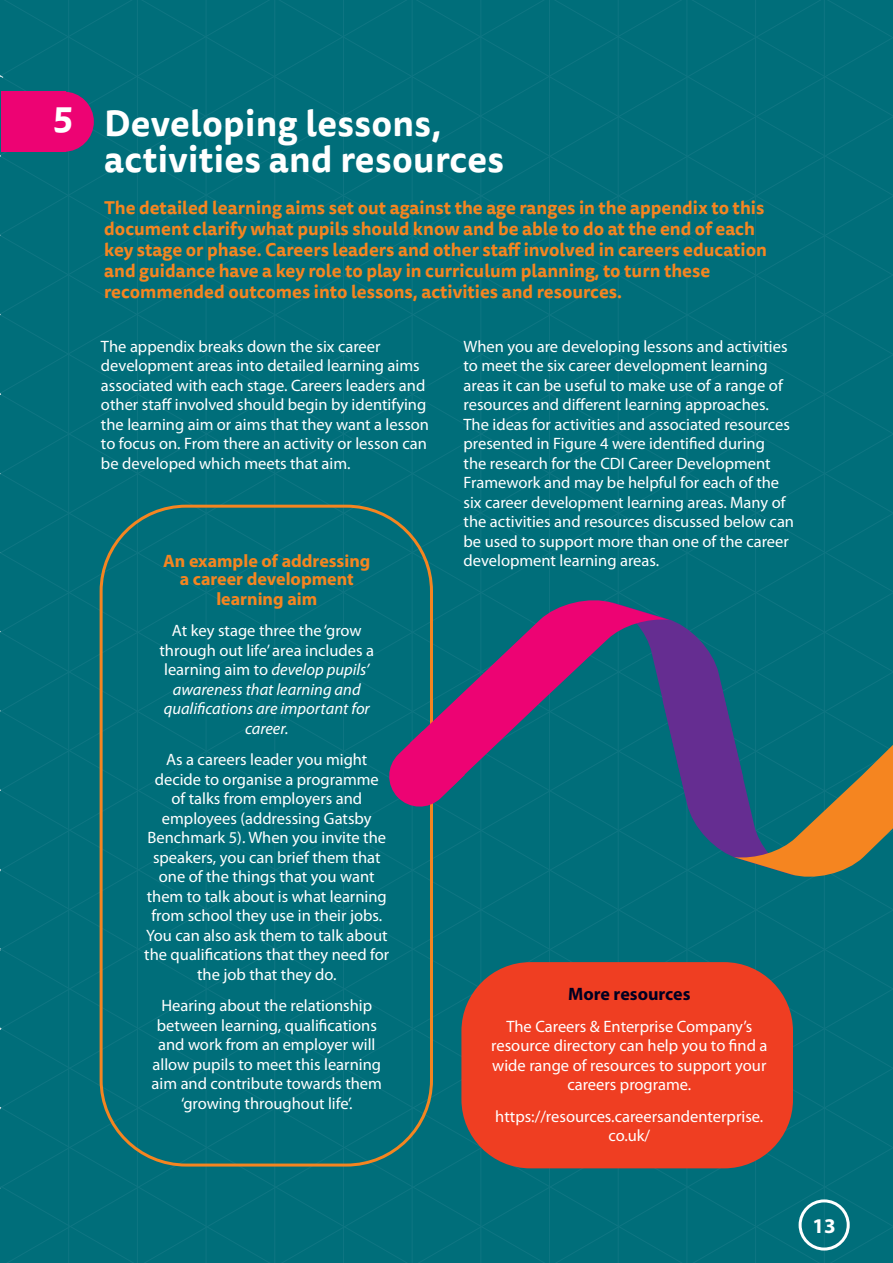
<style>
.page{position:relative;width:893px;height:1263px;background:#fff}
.page>*{position:absolute;margin:0;border:0;box-sizing:border-box;transform-origin:0 0}
.t1{font:700 36px/36px "Tisa Sans Pro";letter-spacing:.01em;color:#fff}
.t2{font:700 21px "Myriad Pro";color:#fff}
.t3{font:700 18px/21px "Tisa Sans Pro";color:#f58520}
.t4{font:700 18px/18.8px "Myriad Pro";color:#f58520;text-align:center}
.t5{font:700 18px "Myriad Pro";color:#000020}
.t6{font:16.5px/19.5px "Myriad Pro";color:#fff;text-align:center}
.t7{font:italic 16.5px/19.5px "Myriad Pro";color:#fff;text-align:center}
.s1{font-style:normal}
</style>
<div class="page">
<div style="left:217px;top:525px;width:676px;height:77px;background:#006e7a"></div>
<div style="left:217px;top:445px;width:676px;height:80px;background:#006e7a"></div>
<div style="left:217px;top:0;width:676px;height:445px;background:#006e7a"></div>
<div style="left:243px;top:0;width:650px;height:366px;background:#006e7a"></div>
<div style="left:373px;top:0;width:520px;height:289px;background:#006e7a"></div>
<div style="left:217px;top:631px;width:193px;height:79px;background:#006e7a"></div>
<div style="left:518px;top:0;width:375px;height:207px;background:#006e7a"></div>
<div style="left:656px;top:0;width:237px;height:129px;background:#006e7a"></div>
<div style="left:375px;top:1238px;width:517px;height:25px;background:#006e7a"></div>
<div style="left:217px;top:710px;width:676px;height:528px;background:#006e7a"></div>
<div style="left:217px;top:1106px;width:158px;height:157px;background:#006e7a"></div>
<div style="left:0;top:0;width:217px;height:1263px;background:#006e7a"></div>
<div style="left:100px;top:505px;width:333px;height:661px;border:3px solid #f58520;border-radius:85px"></div>
<div style="left:461px;top:962px;width:332px;height:206px;background:#ef3e22;border-radius:69px"></div>
<svg style="left:410px;top:596px;width:259px;height:191px;fill:#006e7a"></svg>
<svg style="left:611px;top:602px;width:282px;height:279px"></svg>
<svg style="left:386px;top:731px;width:79px;height:79px"></svg>
<div style="left:34px;top:92px;width:60px;height:60px;background:#ed0373;border-radius:50%"></div>
<div style="left:1px;top:92px;width:64px;height:60px;background:#ed0373"></div>
<div style="left:799px;top:1199px;width:51px;height:51px;border:3px solid #fff;border-radius:50%"></div>
<p class="t1" style="left:53px;top:101px;width:22px">5</p>
<p class="t1" style="left:104px;top:105px;width:401px">Developing lessons, activities and resources</p>
<p class="t3" style="left:104px;top:198px;width:664px">The detailed learning aims set out against the age ranges in the appendix to this document clarify what pupils should know and be able to do at the end of each key stage or phase. Careers leaders and other staff involved in careers education and guidance have a key role to play in curriculum planning, to turn these recommended outcomes into lessons, activities and resources.</p>
<p class="t6" style="left:101px;top:337px;width:330px;text-align:left">The appendix breaks down the six career development areas into detailed learning aims associated with each stage. Careers leaders and other staff involved should begin by identifying the learning aim or aims that they want a lesson to focus on. From there an activity or lesson can be developed which meets that aim.</p>
<p class="t6" style="left:464px;top:337px;width:332px;text-align:left">When you are developing lessons and activities to meet the six career development learning areas it can be useful to make use of a range of resources and different learning approaches.<br>The ideas for activities and associated resources presented in Figure 4 were identified during<br>the research for the CDI Career Development Framework and may be helpful for each of the six career development learning areas. Many of the activities and resources discussed below can be used to support more than one of the career development learning areas.</p>
<p class="t4" style="left:163px;top:552px;width:209px">An example of addressing a career development learning aim</p>
<p class="t7" style="left:160px;top:621px;width:216px"><span class="s1">At key stage three the ‘grow through out life’ area includes a learning aim to</span> develop pupils’ awareness that learning and qualifications are important for career.</p>
<p class="t6" style="left:144px;top:750px;width:247px">As a careers leader you might decide to organise a programme<br>of talks from employers and employees (addressing Gatsby<br>Benchmark 5). When you invite the speakers, you can brief them that one of the things that you want them to talk about is what learning from school they use in their jobs.<br>You can also ask them to talk about the qualifications that they need for the job that they do.</p>
<p class="t6" style="left:152px;top:996px;width:232px">Hearing about the relationship between learning, qualifications and work from an employer will allow pupils to meet this learning aim and contribute towards them ‘growing throughout life’.</p>
<p class="t5" style="left:568px;top:984px;width:124px">More resources</p>
<p class="t6" style="left:491px;top:1016px;width:278px">The Careers &amp; Enterprise Company’s resource directory can help you to find a wide range of resources to support your careers programe.</p>
<p class="t6" style="left:495px;top:1106px;width:270px">https://resources.careersandenterprise. co.uk/</p>
<p class="t2" style="left:813px;top:1214px;width:25px">13</p>
</div>
